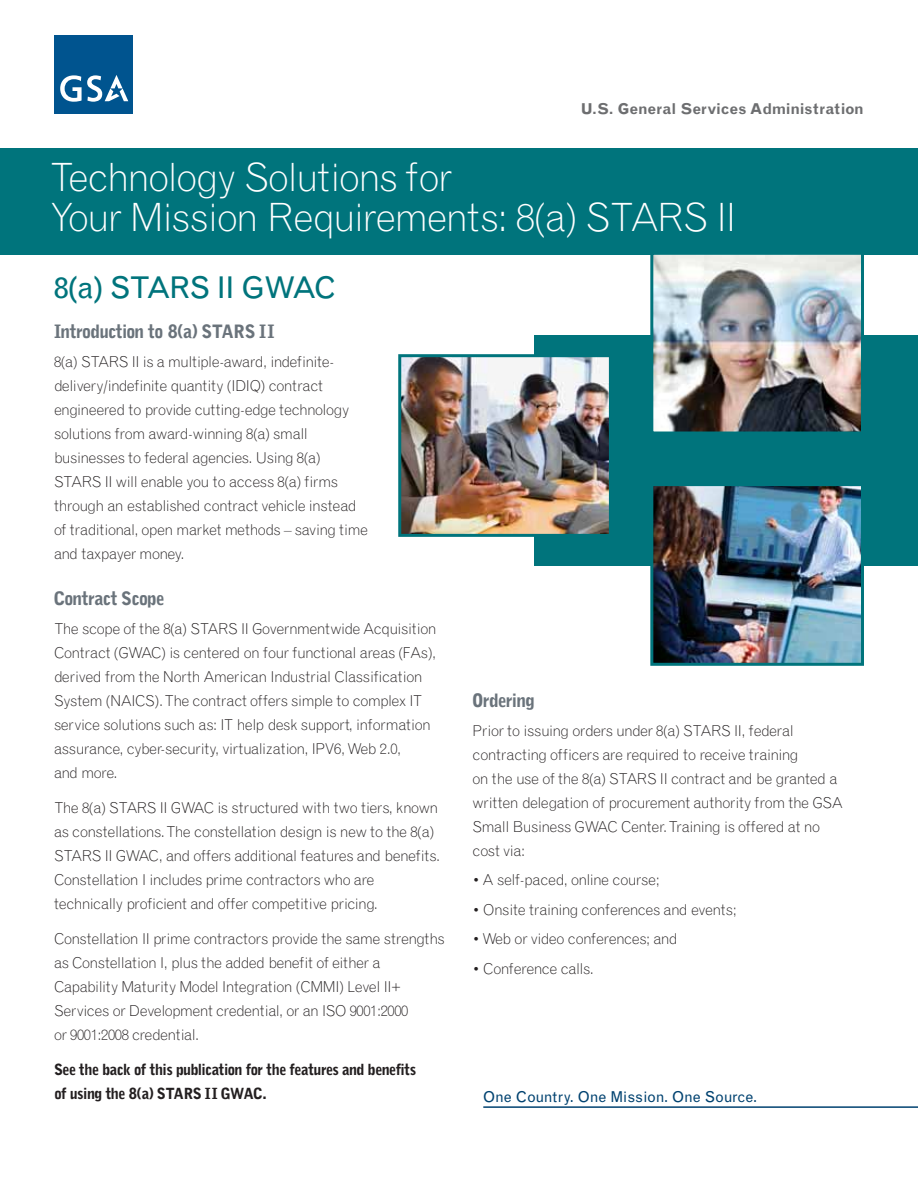
<style>
.page{position:relative;width:918px;height:1188px;background:#fff}
.page>*{position:absolute;margin:0;border:0;box-sizing:border-box;transform-origin:0 0}
.t1{font:300 39px/40.5px "Grotesque";letter-spacing:-.04em;color:#fff}
.t2{font:30px "Grotesque";letter-spacing:-.05em;color:#00747c}
.t3{font:900 18px "Grotesque";letter-spacing:-.045em;color:#6a737b}
.t4{font:300 15px/24px "Grotesque";letter-spacing:-.03em;color:#231f20}
.t5{font:900 15px/24px "Grotesque";letter-spacing:-.035em;color:#231f20}
.t6{font:700 15px "Grotesque";color:#6d6e70}
.t7{font:15px "Grotesque";letter-spacing:-.005em;color:#004270}
</style>
<div class="page">
<hr style="left:483px;top:1106px;width:435px;height:2px;background:#004270">
<div style="left:54px;top:36px;width:79px;height:78px;background:#00548f"></div>
<svg style="left:60px;top:75px;width:68px;height:27px"></svg>
<div style="left:0;top:148px;width:918px;height:107px;background:#00747c"></div>
<div style="left:534px;top:335px;width:384px;height:231px;background:#00747c"></div>
<img style="left:654px;top:487px;width:206px;height:175px">
<div style="left:650px;top:483px;width:214px;height:183px;border:3px solid #00747c"></div>
<img style="left:654px;top:256px;width:206px;height:175px">
<div style="left:650px;top:252px;width:214px;height:183px;border:3px solid #00747c"></div>
<img style="left:402px;top:358px;width:206px;height:175px">
<div style="left:398px;top:354px;width:214px;height:183px;border:3px solid #00747c"></div>
<p class="t6" style="left:581px;top:103px;width:285px">U.S. General Services Administration</p>
<h1 class="t1" style="left:49px;top:160px;width:688px">Technology Solutions for<br>Your Mission Requirements: 8(a) STARS II</h1>
<h2 class="t2" style="left:54px;top:276px;width:284px">8(a) STARS II GWAC</h2>
<h4 class="t3" style="left:54px;top:324px;width:222px">Introduction to 8(a) STARS II</h4>
<p class="t4" style="left:54px;top:351px;width:315px">8(a) STARS II is a multiple-award, indefinite&shy;delivery/indefinite quantity (IDIQ) contract engineered to provide cutting-edge technology solutions from award-winning 8(a) small businesses to federal agencies. Using 8(a)<br>STARS II will enable you to access 8(a) firms through an established contract vehicle instead of traditional, open market methods – saving time and taxpayer money.</p>
<h4 class="t3" style="left:54px;top:591px;width:112px">Contract Scope</h4>
<p class="t4" style="left:54px;top:618px;width:384px">The scope of the 8(a) STARS II Governmentwide Acquisition Contract (GWAC) is centered on four functional areas (FAs), derived from the North American Industrial Classification System (NAICS). The contract offers simple to complex IT service solutions such as: IT help desk support, information assurance, cyber-security, virtualization, IPV6, Web 2.0,<br>and more.</p>
<p class="t4" style="left:54px;top:797px;width:388px">The 8(a) STARS II GWAC is structured with two tiers, known as constellations. The constellation design is new to the 8(a)<br>STARS II GWAC, and offers additional features and benefits.<br>Constellation I includes prime contractors who are technically proficient and offer competitive pricing.</p>
<p class="t4" style="left:54px;top:928px;width:392px">Constellation II prime contractors provide the same strengths as Constellation I, plus the added benefit of either a Capability Maturity Model Integration (CMMI) Level II+ Services or Development credential, or an ISO 9001:2000<br>or 9001:2008 credential.</p>
<p class="t5" style="left:54px;top:1058px;width:364px">See the back of this publication for the features and benefits of using the 8(a) STARS II GWAC.</p>
<p class="t3" style="left:472px;top:693px;width:64px">Ordering</p>
<p class="t4" style="left:472px;top:720px;width:372px">Prior to issuing orders under 8(a) STARS II, federal contracting officers are required to receive training<br>on the use of the 8(a) STARS II contract and be granted a written delegation of procurement authority from the GSA Small Business GWAC Center. Training is offered at no cost via:</p>
<p class="t4" style="left:472px;top:869px;width:189px">• A self-paced, online course;</p>
<p class="t4" style="left:472px;top:899px;width:266px">• Onsite training conferences and events;</p>
<p class="t4" style="left:472px;top:928px;width:207px">• Web or video conferences; and</p>
<p class="t4" style="left:472px;top:958px;width:123px">• Conference calls.</p>
<p class="t7" style="left:483px;top:1091px;width:276px">One Country. One Mission. One Source.</p>
</div>
